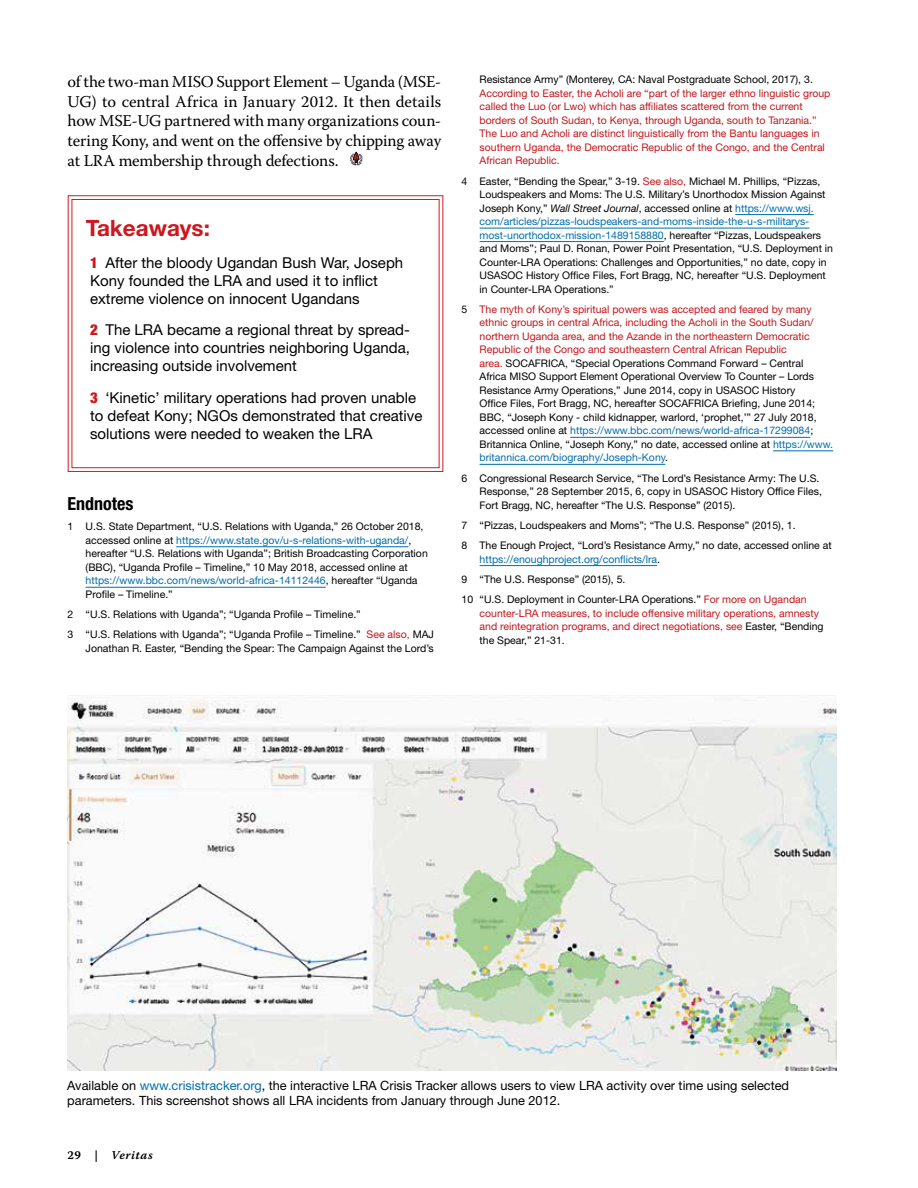
<style>
.page{position:relative;width:918px;height:1188px;background:#fff}
.page>*{position:absolute;margin:0;border:0;box-sizing:border-box;transform-origin:0 0}
.t1{font:700 22.5px "Helvetica Neue LT Std";color:#ce171e}
.t2{font:700 condensed 18px "Helvetica Neue LT Std";color:#000}
.t3{font:16.5px/19.6px "Warnock Pro";letter-spacing:-.015em;color:#000;text-align:justify}
.t4{font:15px/18px "Helvetica Neue LT Std";color:#000}
.t5{font:12.75px/15.8px "Helvetica Neue LT Std";color:#000}
.t6{font:12px "Warnock Pro Semibold It Capt";letter-spacing:.045em;color:#000}
.t7{font:10.5px/13.5px "Helvetica Neue LT Std";color:#000}
.t8{font:10.5px/13.5px "Helvetica Neue LT Std";color:#c4161c}
.s1{font-weight:900;font-stretch:condensed;color:#ce171e}
.s2{color:#006dad}
.s3{color:#c4161c}
.s4{font-style:italic}
.s5{color:#000}
.s6{font-family:"Warnock Pro Semibold Capt"}
</style>
<div class="page">
<img style="left:67px;top:695px;width:770px;height:376px">
<hr style="left:176px;top:546px;width:232px;height:1px;background:#006dad">
<hr style="left:86px;top:587px;width:240px;height:1px;background:#006dad">
<svg style="left:350px;top:152px;width:13px;height:14px"></svg>
<hr style="left:735px;top:214px;width:79px;height:1px;background:#006dad">
<hr style="left:480px;top:228px;width:329px;height:1px;background:#006dad">
<hr style="left:480px;top:241px;width:184px;height:1px;background:#006dad">
<hr style="left:570px;top:437px;width:240px;height:1px;background:#006dad">
<hr style="left:773px;top:451px;width:60px;height:1px;background:#006dad">
<hr style="left:480px;top:464px;width:185px;height:1px;background:#006dad">
<hr style="left:480px;top:565px;width:177px;height:1px;background:#006dad">
<svg style="left:67px;top:195px;width:377px;height:277px"></svg>
<div style="left:72px;top:199px;width:368px;height:269px;border:1px solid #d71920"></div>
<p class="t3" style="left:68px;top:72px;width:375px">of the two-man MISO Support Element – Uganda (MSE-UG) to central Africa in January 2012. It then details how MSE-UG partnered with many organizations coun&shy;tering Kony, and went on the offensive by chipping away at LRA membership through defections.</p>
<h1 class="t1" style="left:86px;top:214px;width:126px">Takeaways:</h1>
<h3 class="t4" style="left:90px;top:253px;width:315px"><span class="s1">1</span> After the bloody Ugandan Bush War, Joseph<br>Kony founded the LRA and used it to inflict extreme violence on innocent Ugandans</h3>
<h3 class="t4" style="left:90px;top:321px;width:321px;text-align:justify"><span class="s1">2</span> The LRA became a regional threat by spread&shy;ing violence into countries neighboring Uganda, increasing outside involvement</h3>
<h3 class="t4" style="left:90px;top:388px;width:334px"><span class="s1">3</span> ‘Kinetic’ military operations had proven unable to defeat Kony; NGOs demonstrated that creative solutions were needed to weaken the LRA</h3>
<h2 class="t2" style="left:68px;top:493px;width:67px">Endnotes</h2>
<p class="t7" style="left:86px;top:520px;width:344px;text-indent:-18px">1 U.S. State Department, “U.S. Relations with Uganda,” 26 October 2018, accessed online at <span class="s2">https://www.state.gov/u-s-relations-with-uganda/</span>, hereafter “U.S. Relations with Uganda”; British Broadcasting Corporation (BBC), “Uganda Profile – Timeline,” 10 May 2018, accessed online at <span class="s2">https://www.bbc.com/news/world-africa-14112446</span>, hereafter “Uganda Profile – Timeline.”</p>
<p class="t7" style="left:68px;top:604px;width:368px;line-height:20.2px">2 “U.S. Relations with Uganda”; “Uganda Profile – Timeline.”<br>3 “U.S. Relations with Uganda”; “Uganda Profile – Timeline.” <span class="s3">See also,</span> MAJ</p>
<p class="t7" style="left:86px;top:641px;width:350px">Jonathan R. Easter, “Bending the Spear: The Campaign Against the Lord’s</p>
<p class="t7" style="left:480px;top:73px;width:335px">Resistance Army” (Monterey, CA: Naval Postgraduate School, 2017), 3.</p>
<p class="t8" style="left:480px;top:86px;width:352px">According to Easter, the Acholi are “part of the larger ethno linguistic group called the Luo (or Lwo) which has affiliates scattered from the current borders of South Sudan, to Kenya, through Uganda, south to Tanzania.” The Luo and Acholi are distinct linguistically from the Bantu languages in southern Uganda, the Democratic Republic of the Congo, and the Central African Republic.</p>
<p class="t7" style="left:480px;top:174px;width:355px;text-indent:-18px">4 Easter, “Bending the Spear,” 3-19. <span class="s3">See also,</span> Michael M. Phillips, “Pizzas, Loudspeakers and Moms: The U.S. Military’s Unorthodox Mission Against Joseph Kony,” <span class="s4">Wall Street Journal</span>, accessed online at <span class="s2">https://www.wsj. com/articles/pizzas-loudspeakers-and-moms-inside-the-u-s-militarys&shy;most-unorthodox-mission-1489158880</span>, hereafter “Pizzas, Loudspeakers and Moms”; Paul D. Ronan, Power Point Presentation, “U.S. Deployment in Counter-LRA Operations: Challenges and Opportunities,” no date, copy in USASOC History Office Files, Fort Bragg, NC, hereafter “U.S. Deployment in Counter-LRA Operations.”</p>
<p class="t7" style="left:480px;top:302px;width:355px;text-indent:-18px">5 <span class="s3">The myth of Kony’s spiritual powers was accepted and feared by many ethnic groups in central Africa, including the Acholi in the South Sudan/ northern Uganda area, and the Azande in the northeastern Democratic Republic of the Congo and southeastern Central African Republic<br>area.</span> SOCAFRICA, “Special Operations Command Forward – Central<br>Africa MISO Support Element Operational Overview To Counter – Lords Resistance Army Operations,” June 2014, copy in USASOC History<br>Office Files, Fort Bragg, NC, hereafter SOCAFRICA Briefing, June 2014; BBC, “Joseph Kony - child kidnapper, warlord, ‘prophet,’” 27 July 2018, accessed online at <span class="s2">https://www.bbc.com/news/world-africa-17299084</span>; Britannica Online, “Joseph Kony,” no date, accessed online at <span class="s2">https://www. britannica.com/biography/Joseph-Kony</span>.</p>
<p class="t7" style="left:480px;top:471px;width:344px;text-indent:-18px">6 Congressional Research Service, “The Lord’s Resistance Army: The U.S.<br>Response,” 28 September 2015, 6, copy in USASOC History Office Files,<br>Fort Bragg, NC, hereafter “The U.S. Response” (2015).</p>
<p class="t7" style="left:462px;top:515px;width:372px;line-height:20.2px">7 “Pizzas, Loudspeakers and Moms”; “The U.S. Response” (2015), 1.<br>8 The Enough Project, “Lord’s Resistance Army,” no date, accessed online at</p>
<p class="t7" style="left:462px;top:549px;width:347px;line-height:20.2px;text-indent:18px"><span class="s2">https://enoughproject.org/conflicts/lra</span>.<br>9 “The U.S. Response” (2015), 5.<br>10 “U.S. Deployment in Counter-LRA Operations.” <span class="s3">For more on Ugandan</span></p>
<p class="t8" style="left:480px;top:606px;width:346px">counter-LRA measures, to include offensive military operations, amnesty and reintegration programs, and direct negotiations, see <span class="s5">Easter, “Bending the Spear,” 21-31.</span></p>
<p class="t5" style="left:67px;top:1077px;width:723px">Available on <span class="s2">www.crisistracker.org</span>, the interactive LRA Crisis Tracker allows users to view LRA activity over time using selected parameters. This screenshot shows all LRA incidents from January through June 2012.</p>
<p class="t6" style="left:68px;top:1148px;width:87px"><span class="s6">29 |</span> Veritas</p>
</div>
